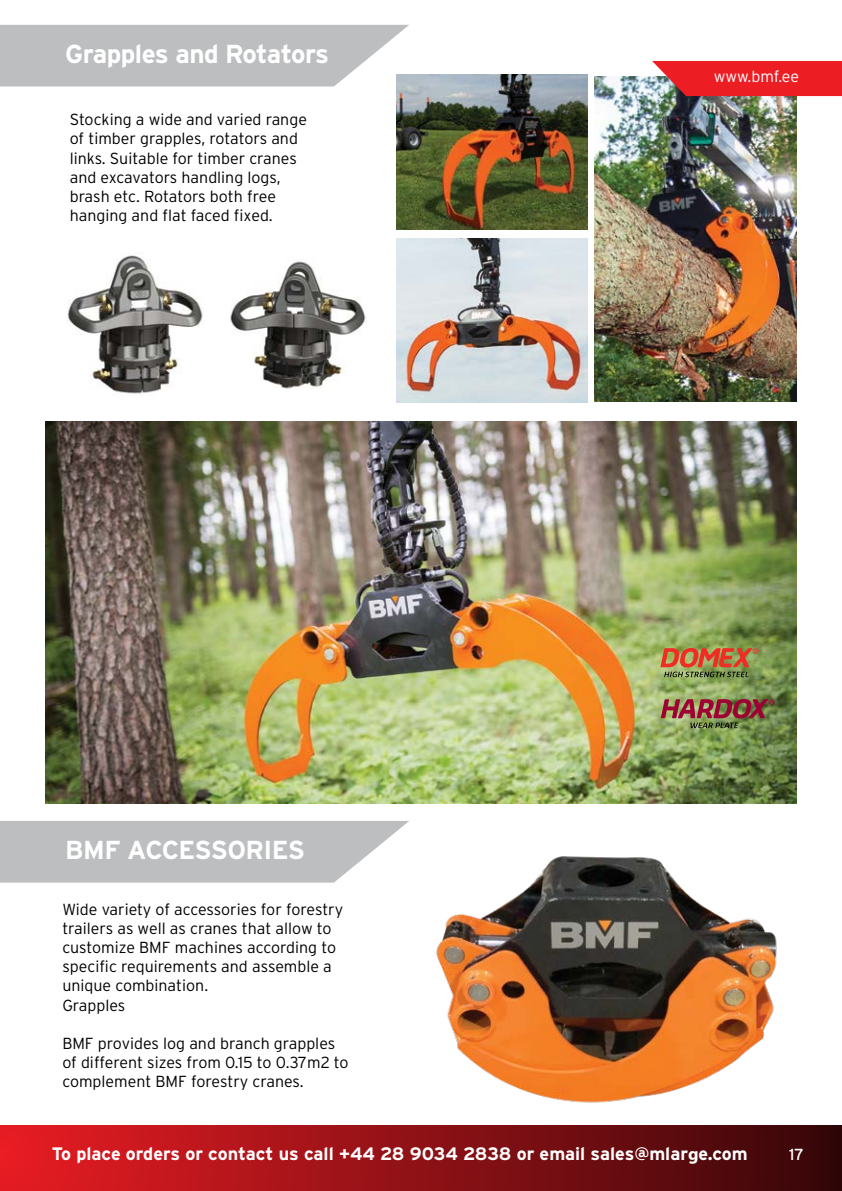
<style>
.page{position:relative;width:842px;height:1191px;background:#fff}
.page>*{position:absolute;margin:0;border:0;box-sizing:border-box;transform-origin:0 0}
.t1{font:700 26px "Interstate";letter-spacing:-.02em;color:#fff}
.t2{font:700 18px "Interstate";color:#fff}
.t3{font:300 16px/19.2px "Interstate";color:#000}
.t4{font:300 16px "Interstate";color:#fff}
.t5{font:16px "Interstate";color:#fff}
.s1{font-family:"Myriad Pro"}
</style>
<div class="page">
<div style="left:0;top:1125px;width:842px;height:66px;background:linear-gradient(to right,#e81c23,#350608)"></div>
<img style="left:45px;top:421px;width:752px;height:383px">
<img style="left:436px;top:856px;width:341px;height:247px">
<svg style="left:0;top:821px;width:409px;height:61px;background:#c2c3c5"></svg>
<img style="left:67px;top:255px;width:136px;height:139px">
<img style="left:230px;top:261px;width:137px;height:128px">
<img style="left:594px;top:76px;width:203px;height:326px">
<img style="left:396px;top:75px;width:191px;height:155px">
<img style="left:396px;top:239px;width:191px;height:164px">
<img style="left:661px;top:699px;width:113px;height:29px">
<svg style="left:660px;top:648px;width:99px;height:29px;background:#a97747"></svg>
<svg style="left:652px;top:61px;width:190px;height:35px;background:#e62b31"></svg>
<svg style="left:0;top:25px;width:409px;height:61px;background:#c1c3c5"></svg>
<p class="t1" style="left:65px;top:40px;width:265px">Grapples and Rotators</p>
<p class="t3" style="left:70px;top:110px;width:239px">Stocking a wide and varied range of timber grapples, rotators and links. Suitable for timber cranes and excavators handling logs, brash etc. Rotators both free hanging and flat faced fixed.</p>
<p class="t1" style="left:65px;top:835px;width:241px">BMF ACCESSORIES</p>
<p class="t3" style="left:62px;top:899px;width:282px">Wide variety of accessories for forestry</p>
<p class="t3" style="left:62px;top:918px;width:271px">trailers as well as cranes that allow to</p>
<p class="t3" style="left:62px;top:937px;width:275px">customize BMF machines according to specific requirements and assemble a unique combination.</p>
<p class="t3" style="left:62px;top:995px;width:64px">Grapples</p>
<p class="t3" style="left:62px;top:1033px;width:288px">BMF provides log and branch grapples of different sizes from 0.15 to 0.37m2 to complement BMF forestry cranes.</p>
<p class="t4" style="left:714px;top:68px;width:87px">www.bmf.ee</p>
<p class="t2" style="left:52px;top:1143px;width:697px">To place orders or contact us call +44 28 9034 2838 or email sales@mlar<span class="s1">g</span>e.com</p>
<p class="t5" style="left:789px;top:1145px;width:16px">17</p>
</div>
